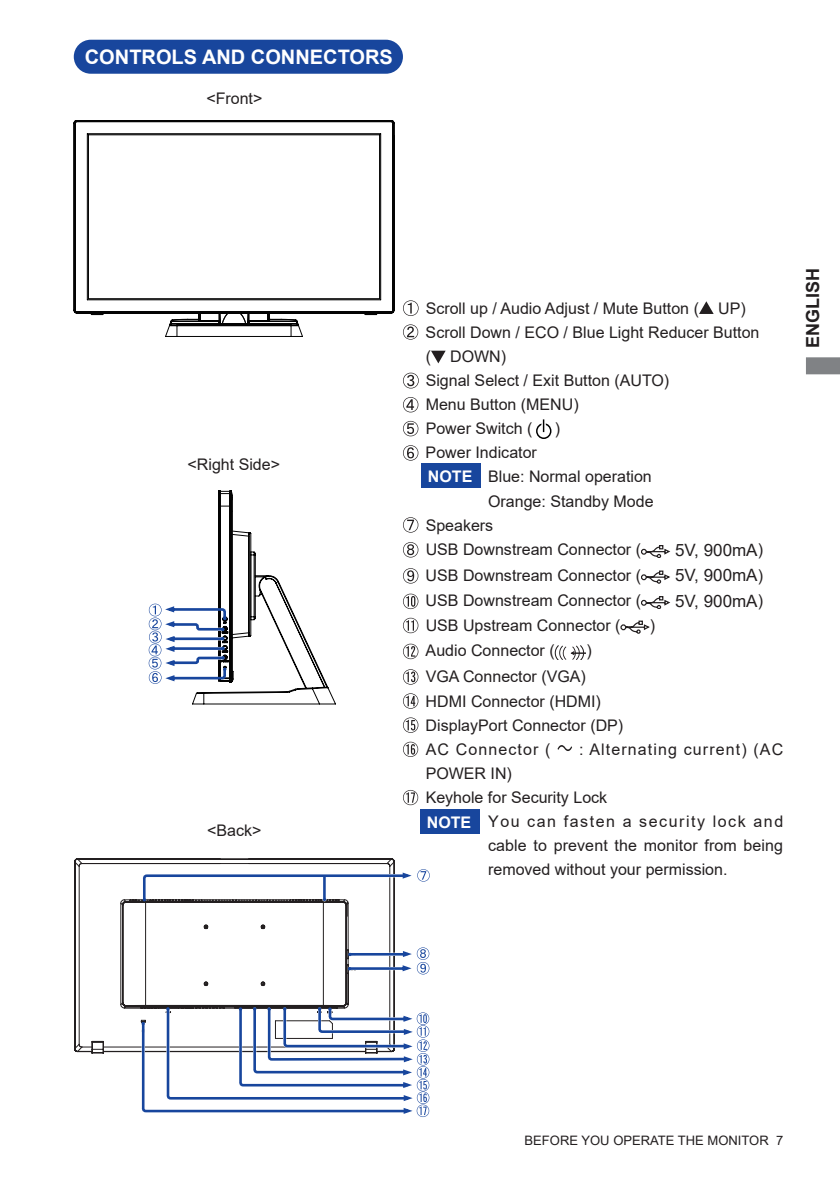
<style>
.page{position:relative;width:840px;height:1191px;background:#fff}
.page>*{position:absolute;margin:0;border:0;box-sizing:border-box;transform-origin:0 0}
.t1{font:700 20px "Arial";color:#fff}
.t2{font:700 18px "Arial";color:#231f20}
.t3{font:17px "Arial";color:#231f20}
.t4{font:16px/24px "Arial";color:#231f20}
.t5{font:16px "Arial";letter-spacing:.095em;color:#231f20}
.t6{font:16px "Arial";letter-spacing:.07em;color:#231f20}
.t7{font:700 16px "Arial";color:#fff}
.t8{font:13px "Arial";color:#231f20}
.s1{font-size:16px}
</style>
<div class="page">
<svg style="left:806px;top:357px;width:33px;height:17px"></svg>
<div style="left:75px;top:41px;width:327px;height:32px;background:#18469d;border-radius:16px"></div>
<div style="left:74px;top:40px;width:329px;height:34px;border:2px solid #18469d;border-radius:16px"></div>
<svg style="left:403px;top:300px;width:15px;height:16px"></svg>
<svg style="left:699px;top:301px;width:14px;height:13px"></svg>
<svg style="left:403px;top:324px;width:15px;height:16px"></svg>
<svg style="left:431px;top:351px;width:14px;height:12px"></svg>
<svg style="left:403px;top:373px;width:15px;height:15px"></svg>
<svg style="left:403px;top:397px;width:15px;height:15px"></svg>
<svg style="left:403px;top:421px;width:15px;height:15px"></svg>
<svg style="left:403px;top:445px;width:15px;height:15px"></svg>
<svg style="left:403px;top:517px;width:15px;height:15px"></svg>
<svg style="left:403px;top:542px;width:15px;height:15px"></svg>
<svg style="left:641px;top:545px;width:29px;height:12px"></svg>
<svg style="left:403px;top:568px;width:15px;height:15px"></svg>
<svg style="left:641px;top:570px;width:29px;height:13px"></svg>
<svg style="left:403px;top:593px;width:15px;height:16px"></svg>
<svg style="left:641px;top:596px;width:29px;height:12px"></svg>
<svg style="left:403px;top:618px;width:15px;height:15px"></svg>
<svg style="left:620px;top:620px;width:29px;height:13px"></svg>
<svg style="left:403px;top:643px;width:15px;height:16px"></svg>
<svg style="left:554px;top:645px;width:31px;height:14px"></svg>
<svg style="left:403px;top:669px;width:15px;height:15px"></svg>
<svg style="left:403px;top:693px;width:15px;height:16px"></svg>
<svg style="left:403px;top:717px;width:15px;height:16px"></svg>
<svg style="left:403px;top:741px;width:15px;height:16px"></svg>
<svg style="left:557px;top:745px;width:15px;height:6px"></svg>
<svg style="left:403px;top:790px;width:15px;height:15px"></svg>
<div style="left:421px;top:463px;width:59px;height:24px;background:#18469d"></div>
<div style="left:535px;top:423px;width:16px;height:16px;border:1px solid #000;border-radius:50%"></div>
<svg style="left:541px;top:419px;width:4px;height:13px"></svg>
<svg style="left:542px;top:419px;width:2px;height:13px"></svg>
<div style="left:420px;top:808px;width:59px;height:25px;background:#18469d"></div>
<svg style="left:74px;top:859px;width:320px;height:194px"></svg>
<svg style="left:92px;top:859px;width:285px;height:183px"></svg>
<svg style="left:141px;top:869px;width:288px;height:33px"></svg>
<svg style="left:140px;top:1005px;width:289px;height:112px"></svg>
<svg style="left:346px;top:947px;width:83px;height:27px"></svg>
<svg style="left:74px;top:120px;width:320px;height:217px"></svg>
<svg style="left:76px;top:120px;width:315px;height:206px"></svg>
<svg style="left:149px;top:490px;width:186px;height:214px"></svg>
<p class="t1" style="left:85px;top:43px;width:309px">CONTROLS AND CONNECTORS</p>
<p class="t4" style="left:206px;top:87px;width:58px">&lt;Front&gt;</p>
<p class="t4" style="left:187px;top:452px;width:94px">&lt;Right Side&gt;</p>
<p class="t4" style="left:207px;top:818px;width:56px">&lt;Back&gt;</p>
<p class="t4" style="left:425px;top:296px;width:335px">Scroll up / Audio Adjust / Mute Button ( UP)<br>Scroll Down / ECO / Blue Light Reducer Button ( DOWN)<br>Signal Select / Exit Button (AUTO)<br>Menu Button (MENU)<br>Power Switch (</p>
<p class="t4" style="left:554px;top:416px;width:7px">)</p>
<p class="t4" style="left:425px;top:440px;width:113px">Power Indicator</p>
<p class="t4" style="left:488px;top:465px;width:165px">Blue: Normal operation</p>
<p class="t4" style="left:488px;top:489px;width:167px">Orange: Standby Mode</p>
<p class="t4" style="left:425px;top:513px;width:69px">Speakers</p>
<p class="t4" style="left:425px;top:537px;width:217px">USB Downstream Connector (</p>
<p class="t3" style="left:674px;top:538px;width:89px">5V, 900mA<span class="s1">)</span></p>
<p class="t4" style="left:425px;top:563px;width:217px">USB Downstream Connector (</p>
<p class="t3" style="left:674px;top:563px;width:89px">5V, 900mA<span class="s1">)</span></p>
<p class="t4" style="left:425px;top:588px;width:217px">USB Downstream Connector (</p>
<p class="t3" style="left:674px;top:589px;width:89px">5V, 900mA<span class="s1">)</span></p>
<p class="t4" style="left:425px;top:613px;width:196px">USB Upstream Connector (</p>
<p class="t4" style="left:649px;top:613px;width:7px">)</p>
<p class="t4" style="left:425px;top:638px;width:130px">Audio Connector (</p>
<p class="t4" style="left:586px;top:638px;width:7px">)</p>
<p class="t4" style="left:425px;top:664px;width:199px">VGA Connector (VGA)<br>HDMI Connector (HDMI)<br>DisplayPort Connector (DP)<br>AC Connector (</p>
<p class="t7" style="left:427px;top:465px;width:46px">NOTE</p>
<p class="t6" style="left:579px;top:738px;width:205px">: Alternating current) (AC</p>
<p class="t4" style="left:425px;top:761px;width:88px">POWER IN)</p>
<p class="t4" style="left:425px;top:785px;width:183px">Keyhole for Security Lock</p>
<p class="t5" style="left:488px;top:810px;width:296px">You can fasten a security lock and</p>
<p class="t4" style="left:488px;top:833px;width:296px">cable to prevent the monitor from being</p>
<p class="t4" style="left:488px;top:857px;width:241px">removed without your permission.</p>
<p class="t7" style="left:426px;top:810px;width:46px">NOTE</p>
<p class="t2" style="left:799px;top:348px;width:82px;rotate:-90deg">ENGLISH</p>
<p class="t8" style="left:524px;top:1131px;width:260px">BEFORE YOU OPERATE THE MONITOR 7</p>
</div>
